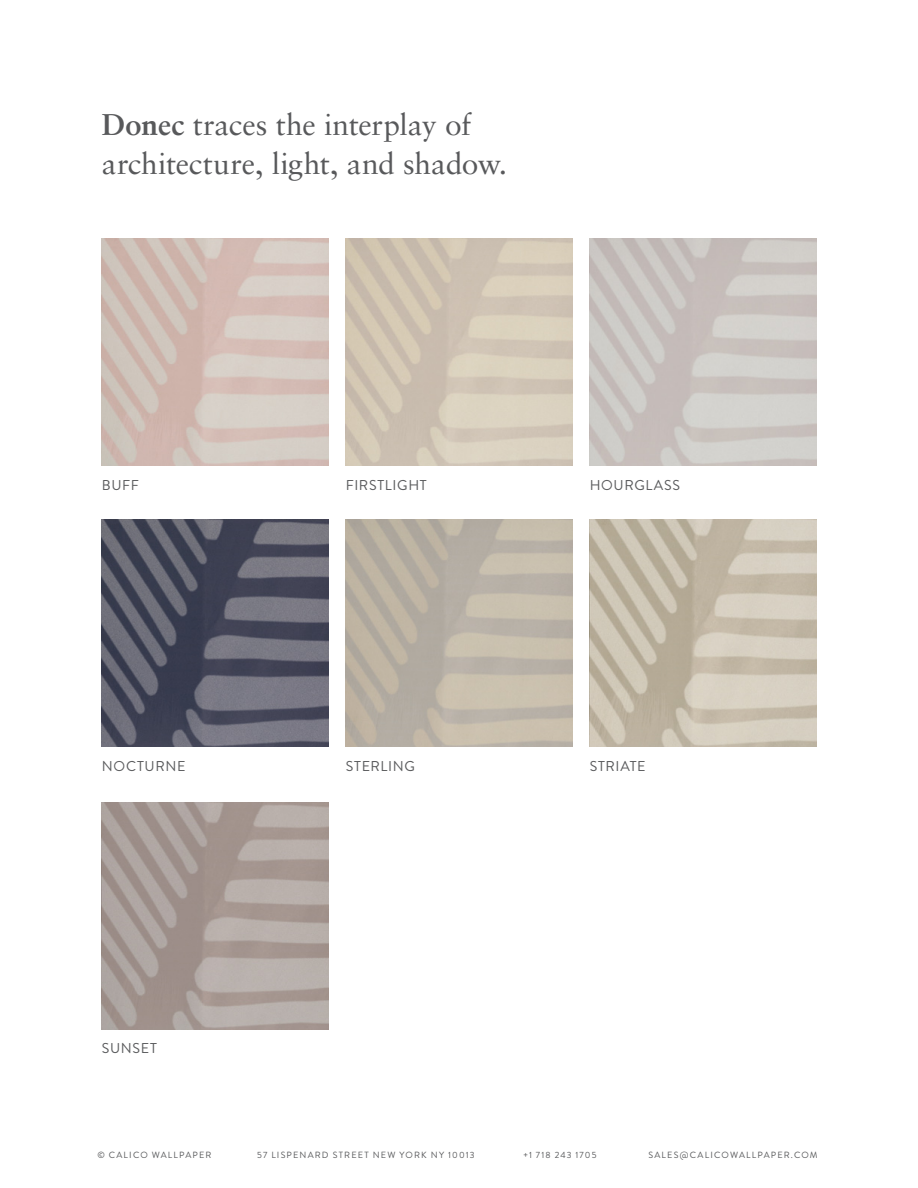
<style>
.page{position:relative;width:918px;height:1188px;background:#fff}
.page>*{position:absolute;margin:0;border:0;box-sizing:border-box;transform-origin:0 0}
.t1{font:30px/39px "Sabon LT Pro";letter-spacing:-.01em;color:#58595b}
.t2{font:14.25px "Brandon Grotesque";letter-spacing:.045em;color:#58595b}
.t3{font:9px "Brandon Grotesque";letter-spacing:.13em;color:#58595b}
.s1{font-weight:700}
</style>
<div class="page">
<img style="left:102px;top:239px;width:226px;height:226px">
<img style="left:102px;top:520px;width:226px;height:227px">
<img style="left:590px;top:239px;width:226px;height:226px">
<img style="left:590px;top:520px;width:226px;height:227px">
<img style="left:102px;top:803px;width:226px;height:226px">
<h1 class="t1" style="left:102px;top:104px;width:407px"><span class="s1">Donec</span> traces the interplay of architecture, light, and shadow.</h1>
<h2 class="t2" style="left:102px;top:475px;width:39px">BUFF</h2>
<h2 class="t2" style="left:102px;top:756px;width:85px">NOCTURNE</h2>
<h2 class="t2" style="left:102px;top:1039px;width:57px">SUNSET</h2>
<h2 class="t2" style="left:346px;top:475px;width:82px">FIRSTLIGHT</h2>
<h2 class="t2" style="left:346px;top:756px;width:71px">STERLING</h2>
<h2 class="t2" style="left:590px;top:475px;width:92px">HOURGLASS</h2>
<h2 class="t2" style="left:590px;top:756px;width:57px">STRIATE</h2>
<p class="t3" style="left:97px;top:1149px;width:116px">© CALICO WALLPAPER</p>
<p class="t3" style="left:257px;top:1149px;width:219px">57 LISPENARD STREET NEW YORK NY 10013</p>
<p class="t3" style="left:523px;top:1149px;width:75px">+1 718 243 1705</p>
<p class="t3" style="left:648px;top:1149px;width:171px">SALES@CALICOWALLPAPER.COM</p>
</div>
